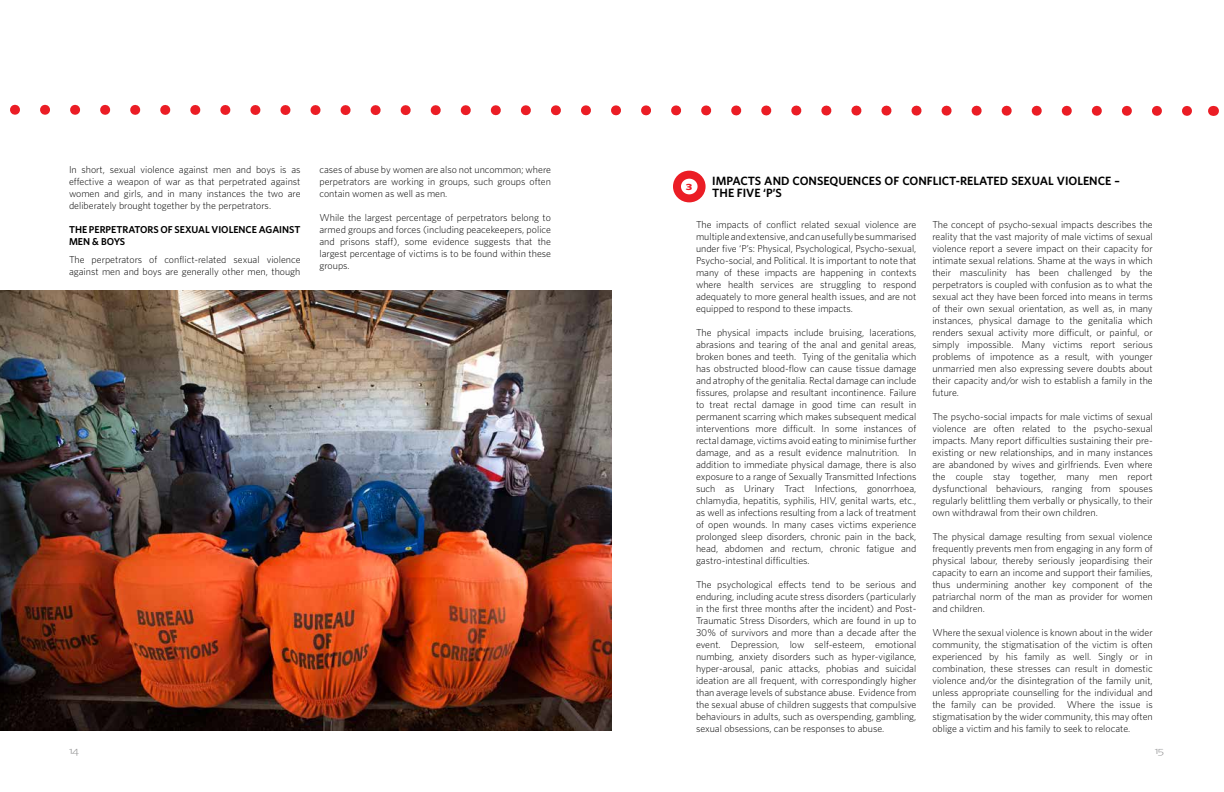
<style>
.page{position:relative;width:1224px;height:792px;background:#fff}
.page>*{position:absolute;margin:0;border:0;box-sizing:border-box;transform-origin:0 0}
.t1{font:600 12px/12px "Whitney";color:#000}
.t2{font:300 10px/12px "Whitney";color:#000;text-align:justify}
.t3{font:600 10px/12px "Whitney";color:#000}
.t4{font:10px "Whitney Light SC";color:#89898a;scale:1.32 1}
.t5{font:700 9px "Whitney";color:#eb1d25;scale:1.33 1}
</style>
<div class="page">
<img style="left:0;top:290px;width:612px;height:440px">
<svg style="left:10px;top:104px;width:1204px;height:12px"></svg>
<div style="left:673px;top:171px;width:33px;height:31px;border:8px solid #eb1d25;border-radius:50%"></div>
<p class="t2" style="left:69px;top:164px;width:233px">In short, sexual violence against men and boys is as effective a weapon of war as that perpetrated against women and girls, and in many instances the two are deliberately brought together by the perpetrators.</p>
<p class="t3" style="left:69px;top:223px;width:233px">THE PERPETRATORS OF SEXUAL VIOLENCE AGAINST<br>MEN &amp; BOYS</p>
<p class="t2" style="left:69px;top:254px;width:233px">The perpetrators of conflict-related sexual violence against men and boys are generally other men, though</p>
<p class="t2" style="left:320px;top:164px;width:233px">cases of abuse by women are also not uncommon; where perpetrators are working in groups, such groups often contain women as well as men.</p>
<p class="t2" style="left:320px;top:212px;width:233px">While the largest percentage of perpetrators belong to armed groups and forces (including peacekeepers, police and prisons staff), some evidence suggests that the largest percentage of victims is to be found within these groups.</p>
<p class="t4" style="left:69px;top:745px;width:9px">14</p>
<p class="t5" style="left:686px;top:182px;width:6px">3</p>
<p class="t1" style="left:712px;top:174px;width:409px">IMPACTS AND CONSEQUENCES OF CONFLICT-RELATED SEXUAL VIOLENCE –<br>THE FIVE ‘P’S</p>
<p class="t2" style="left:696px;top:218px;width:222px">The impacts of conflict related sexual violence are multiple and extensive, and can usefully be summarised under five ‘P’s: Physical, Psychological, Psycho-sexual, Psycho-social, and Political. It is important to note that many of these impacts are happening in contexts where health services are struggling to respond adequately to more general health issues, and are not equipped to respond to these impacts.</p>
<p class="t2" style="left:696px;top:326px;width:222px">The physical impacts include bruising, lacerations, abrasions and tearing of the anal and genital areas, broken bones and teeth. Tying of the genitalia which has obstructed blood-flow can cause tissue damage and atrophy of the genitalia. Rectal damage can include fissures, prolapse and resultant incontinence. Failure to treat rectal damage in good time can result in permanent scarring which makes subsequent medical interventions more difficult. In some instances of rectal damage, victims avoid eating to minimise further damage, and as a result evidence malnutrition. In addition to immediate physical damage, there is also exposure to a range of Sexually Transmitted Infections such as Urinary Tract Infections, gonorrhoea, chlamydia, hepatitis, syphilis, HIV, genital warts, etc., as well as infections resulting from a lack of treatment of open wounds. In many cases victims experience prolonged sleep disorders, chronic pain in the back, head, abdomen and rectum, chronic fatigue and gastro-intestinal difficulties.</p>
<p class="t2" style="left:696px;top:578px;width:222px">The psychological effects tend to be serious and enduring, including acute stress disorders (particularly in the first three months after the incident) and Post-Traumatic Stress Disorders, which are found in up to 30% of survivors and more than a decade after the event. Depression, low self-esteem, emotional numbing, anxiety disorders such as hyper-vigilance, hyper-arousal, panic attacks, phobias and suicidal ideation are all frequent, with correspondingly higher than average levels of substance abuse. Evidence from the sexual abuse of children suggests that compulsive behaviours in adults, such as overspending, gambling, sexual obsessions, can be responses to abuse.</p>
<p class="t2" style="left:932px;top:218px;width:222px">The concept of psycho-sexual impacts describes the reality that the vast majority of male victims of sexual violence report a severe impact on their capacity for intimate sexual relations. Shame at the ways in which their masculinity has been challenged by the perpetrators is coupled with confusion as to what the sexual act they have been forced into means in terms of their own sexual orientation, as well as, in many instances, physical damage to the genitalia which renders sexual activity more difficult, or painful, or simply impossible. Many victims report serious problems of impotence as a result, with younger unmarried men also expressing severe doubts about their capacity and/or wish to establish a family in the future.</p>
<p class="t2" style="left:932px;top:410px;width:222px">The psycho-social impacts for male victims of sexual violence are often related to the psycho-sexual impacts. Many report difficulties sustaining their pre&shy;existing or new relationships, and in many instances are abandoned by wives and girlfriends. Even where the couple stay together, many men report dysfunctional behaviours, ranging from spouses regularly belittling them verbally or physically, to their own withdrawal from their own children.</p>
<p class="t2" style="left:932px;top:530px;width:222px">The physical damage resulting from sexual violence frequently prevents men from engaging in any form of physical labour, thereby seriously jeopardising their capacity to earn an income and support their families, thus undermining another key component of the patriarchal norm of the man as provider for women and children.</p>
<p class="t2" style="left:932px;top:626px;width:222px">Where the sexual violence is known about in the wider community, the stigmatisation of the victim is often experienced by his family as well. Singly or in combination, these stresses can result in domestic violence and/or the disintegration of the family unit, unless appropriate counselling for the individual and the family can be provided. Where the issue is stigmatisation by the wider community, this may often oblige a victim and his family to seek to relocate.</p>
<p class="t4" style="left:1155px;top:745px;width:9px">15</p>
</div>
